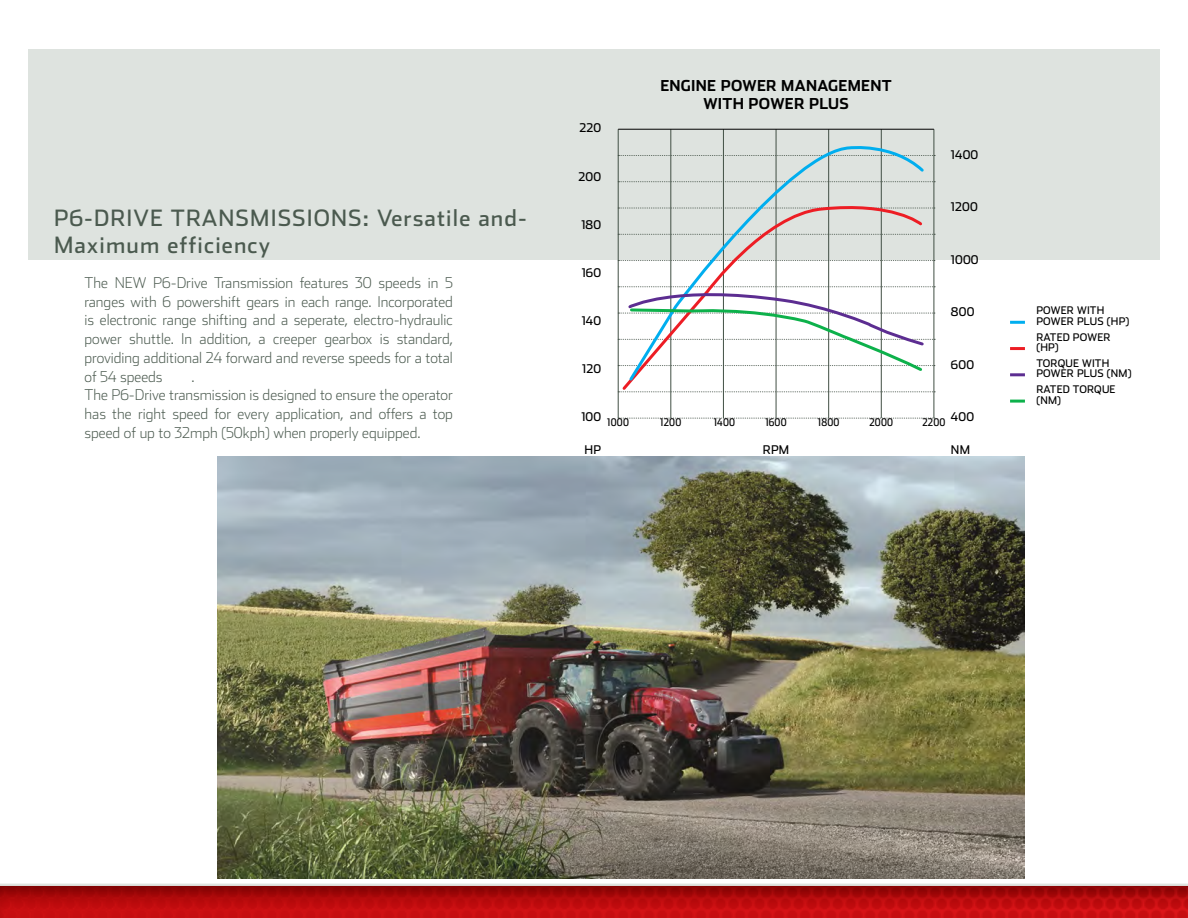
<style>
.page{position:relative;width:1188px;height:918px;background:#fff}
.page>*{position:absolute;margin:0;border:0;box-sizing:border-box;transform-origin:0 0}
.t1{font:22.5px/27px "Stainless";letter-spacing:.05em;color:#4b5a4f}
.t2{font:200 15px/18.8px "Stainless";color:#4b5a4f;text-align:justify}
.t3{font:700 15px/18px "Stainless";letter-spacing:.02em;color:#000;text-align:center}
.t4{font:12px "Stainless";letter-spacing:.02em;color:#000}
.t5{font:10.5px/10.5px "Stainless";letter-spacing:.02em;color:#000}
.t6{font:10.5px "Stainless Cond";letter-spacing:.02em;color:#000}
</style>
<div class="page">
<svg style="left:0;top:854px;width:1188px;height:64px"></svg>
<div style="left:28px;top:49px;width:1132px;height:210px;background:#dee3df"></div>
<img style="left:217px;top:457px;width:807px;height:422px">
<svg style="left:619px;top:181px;width:316px;height:1px"></svg>
<svg style="left:619px;top:155px;width:316px;height:1px"></svg>
<svg style="left:618px;top:418px;width:317px;height:1px"></svg>
<hr style="left:670px;top:129px;width:1px;height:289px;background:#414f44">
<hr style="left:618px;top:129px;width:1px;height:289px;background:#414f44">
<hr style="left:723px;top:129px;width:1px;height:289px;background:#414f44">
<hr style="left:776px;top:129px;width:1px;height:289px;background:#414f44">
<hr style="left:828px;top:129px;width:1px;height:289px;background:#414f44">
<hr style="left:881px;top:129px;width:1px;height:289px;background:#414f44">
<hr style="left:933px;top:129px;width:1px;height:289px;background:#414f44">
<svg style="left:620px;top:207px;width:304px;height:186px"></svg>
<svg style="left:627px;top:143px;width:299px;height:240px"></svg>
<svg style="left:618px;top:284px;width:317px;height:90px"></svg>
<hr style="left:618px;top:129px;width:316px;height:1px;background:#000">
<hr style="left:1010px;top:321px;width:15px;height:3px;background:#00aeef">
<hr style="left:1010px;top:347px;width:15px;height:3px;background:#ed1d24">
<hr style="left:1010px;top:373px;width:15px;height:3px;background:#5c2d91">
<hr style="left:1010px;top:400px;width:15px;height:3px;background:#0db14b">
<h1 class="t1" style="left:54px;top:204px;width:474px">P6-DRIVE TRANSMISSIONS: Versatile and-<br>Maximum efficiency</h1>
<p class="t2" style="left:85px;top:273px;width:370px">The NEW P6-Drive Transmission features 30 speeds in 5 ranges with 6 powershift gears in each range. Incorporated is electronic range shifting and a seperate, electro-hydraulic power shuttle. In addition, a creeper gearbox is standard, providing additional 24 forward and reverse speeds for a total of 54 speeds</p>
<p class="t2" style="left:85px;top:367px;width:370px;text-align:left;text-indent:107px">.<br>The P6-Drive transmission is designed to ensure the operator has the right speed for every application, and offers a top speed of up to 32mph (50kph) when properly equipped.</p>
<p class="t4" style="left:579px;top:121px;width:23px">220</p>
<p class="t4" style="left:578px;top:169px;width:24px">200</p>
<p class="t4" style="left:581px;top:217px;width:21px">180</p>
<p class="t4" style="left:582px;top:265px;width:21px">160</p>
<p class="t4" style="left:582px;top:313px;width:21px">140</p>
<p class="t4" style="left:582px;top:362px;width:20px">120</p>
<p class="t3" style="left:660px;top:76px;width:233px">ENGINE POWER MANAGEMENT<br>WITH POWER PLUS</p>
<p class="t4" style="left:951px;top:147px;width:29px">1400</p>
<p class="t4" style="left:951px;top:200px;width:28px">1200</p>
<p class="t4" style="left:951px;top:252px;width:29px">1000</p>
<p class="t4" style="left:951px;top:305px;width:25px">800</p>
<p class="t4" style="left:951px;top:357px;width:25px">600</p>
<p class="t4" style="left:581px;top:410px;width:21px">100</p>
<p class="t4" style="left:951px;top:410px;width:25px">400</p>
<p class="t6" style="left:660px;top:417px;width:23px">1200</p>
<p class="t6" style="left:714px;top:417px;width:23px">1400</p>
<p class="t6" style="left:765px;top:417px;width:23px">1600</p>
<p class="t6" style="left:818px;top:417px;width:23px">1800</p>
<p class="t6" style="left:869px;top:417px;width:25px">2000</p>
<p class="t6" style="left:922px;top:417px;width:25px">2200</p>
<p class="t6" style="left:607px;top:417px;width:23px">1000</p>
<p class="t4" style="left:585px;top:443px;width:18px">HP</p>
<p class="t4" style="left:763px;top:443px;width:28px">RPM</p>
<p class="t4" style="left:951px;top:443px;width:21px">NM</p>
<p class="t5" style="left:1036px;top:305px;width:94px">POWER WITH<br>POWER PLUS (HP)</p>
<p class="t5" style="left:1036px;top:331px;width:76px">RATED POWER (HP)</p>
<p class="t5" style="left:1036px;top:358px;width:97px">TORQUE WITH<br>POWER PLUS (NM)</p>
<p class="t5" style="left:1036px;top:384px;width:81px">RATED TORQUE (NM)</p>
</div>
